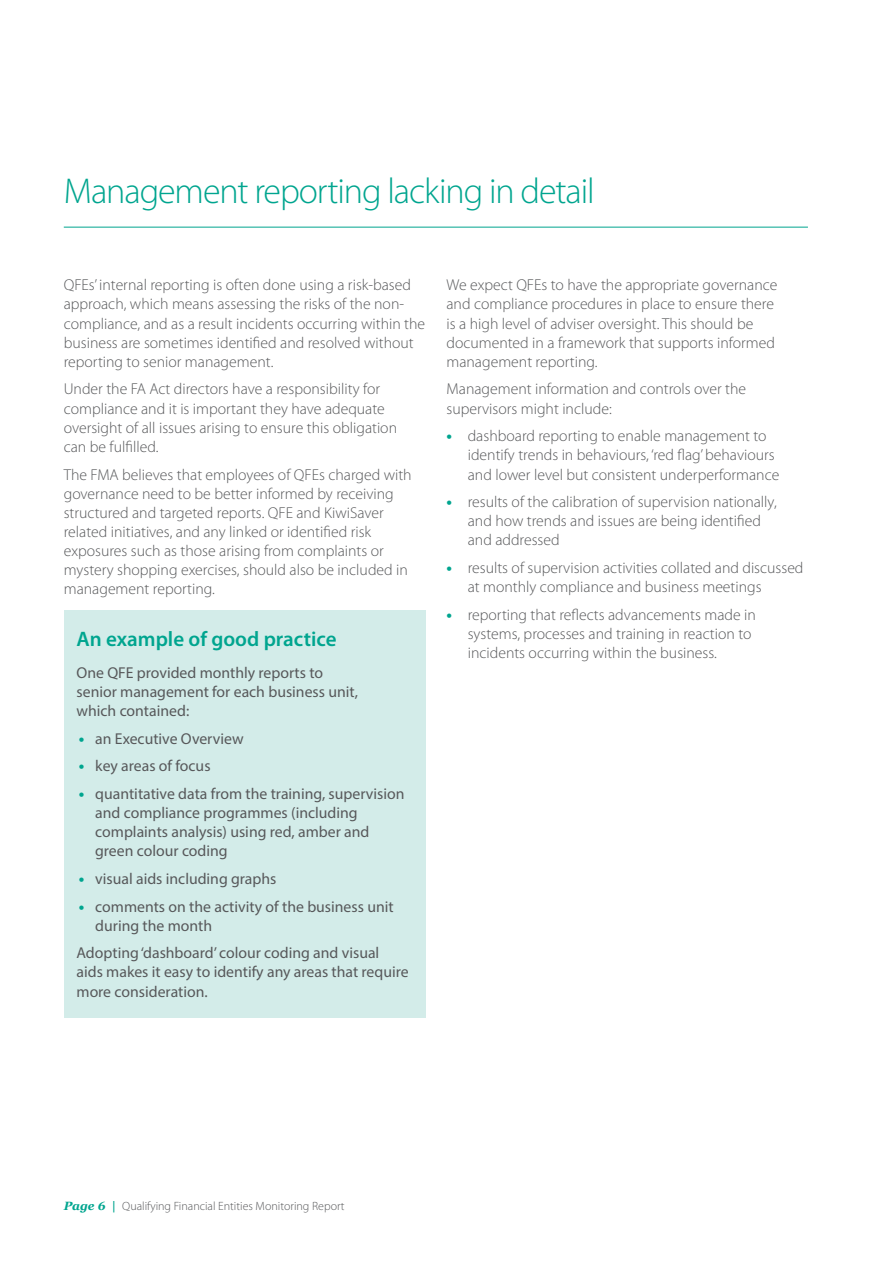
<style>
.page{position:relative;width:893px;height:1263px;background:#fff}
.page>*{position:absolute;margin:0;border:0;box-sizing:border-box;transform-origin:0 0}
.Section_Head{font:300 36px "Myriad Pro";letter-spacing:-.03em;color:#00a58f}
.Subhead_1__within_bo{font:600 21px "Myriad Pro";color:#00a58f}
.Body{font:300 15.75px/19.2px "Myriad Pro";color:#57585a}
.Body__within_box{font:15.75px/19.2px "Myriad Pro";color:#57585a}
.t1{font:300 12px "Myriad Pro";color:#57585a}
.s1{font-weight:700;font-size:16.5px;color:#00a58f}
.s2{font-family:"Georgia";font-weight:700;font-style:italic;color:#00a58f}
</style>
<div class="page">
<div style="left:64px;top:610px;width:361px;height:408px;background:#d3ece9"></div>
<hr style="left:64px;top:227px;width:744px;height:1px;background:#00a58f">
<p class="Section_Head" style="left:64px;top:170px;width:532px">Management reporting lacking in detail</p>
<p class="Body" style="left:64px;top:275px;width:363px">QFEs’ internal reporting is often done using a risk-based approach, which means assessing the risks of the non&shy;compliance, and as a result incidents occurring within the business are sometimes identified and resolved without reporting to senior management.</p>
<p class="Body" style="left:64px;top:379px;width:335px">Under the FA Act directors have a responsibility for compliance and it is important they have adequate oversight of all issues arising to ensure this obligation can be fulfilled.</p>
<p class="Body" style="left:64px;top:464px;width:349px">The FMA believes that employees of QFEs charged with governance need to be better informed by receiving structured and targeted reports. QFE and KiwiSaver related initiatives, and any linked or identified risk exposures such as those arising from complaints or mystery shopping exercises, should also be included in management reporting.</p>
<p class="Subhead_1__within_bo" style="left:77px;top:627px;width:261px">An example of good practice</p>
<p class="Body__within_box" style="left:77px;top:663px;width:283px">One QFE provided monthly reports to senior management for each business unit, which contained:</p>
<p class="Body__within_box" style="left:79px;top:728px;width:166px"><span class="s1">•</span> an Executive Overview</p>
<p class="Body__within_box" style="left:79px;top:756px;width:133px"><span class="s1">•</span> key areas of focus</p>
<p class="Body__within_box" style="left:95px;top:784px;width:311px;text-indent:-16px"><span class="s1">•</span> quantitative data from the training, supervision and compliance programmes (including complaints analysis) using red, amber and green colour coding</p>
<p class="Body__within_box" style="left:79px;top:869px;width:199px"><span class="s1">•</span> visual aids including graphs</p>
<p class="Body__within_box" style="left:95px;top:896px;width:300px;text-indent:-16px"><span class="s1">•</span> comments on the activity of the business unit during the month</p>
<p class="Body__within_box" style="left:77px;top:943px;width:334px">Adopting ‘dashboard’ colour coding and visual aids makes it easy to identify any areas that require more consideration.</p>
<p class="Body" style="left:446px;top:275px;width:333px">We expect QFEs to have the appropriate governance and compliance procedures in place to ensure there is a high level of adviser oversight. This should be documented in a framework that supports informed management reporting.</p>
<p class="Body" style="left:446px;top:379px;width:301px">Management information and controls over the supervisors might include:</p>
<p class="Body" style="left:468px;top:426px;width:313px;text-indent:-21px"><span class="s1">•</span> dashboard reporting to enable management to identify trends in behaviours, ‘red flag’ behaviours and lower level but consistent underperformance</p>
<p class="Body" style="left:468px;top:492px;width:310px;text-indent:-21px"><span class="s1">•</span> results of the calibration of supervision nationally, and how trends and issues are being identified and addressed</p>
<p class="Body" style="left:468px;top:558px;width:337px;text-indent:-21px"><span class="s1">•</span> results of supervision activities collated and discussed at monthly compliance and business meetings</p>
<p class="Body" style="left:468px;top:605px;width:290px;text-indent:-21px"><span class="s1">•</span> reporting that reflects advancements made in systems, processes and training in reaction to incidents occurring within the business.</p>
<p class="t1" style="left:64px;top:1198px;width:282px"><span class="s2">Page 6 |</span> Qualifying Financial Entities Monitoring Report</p>
</div>
